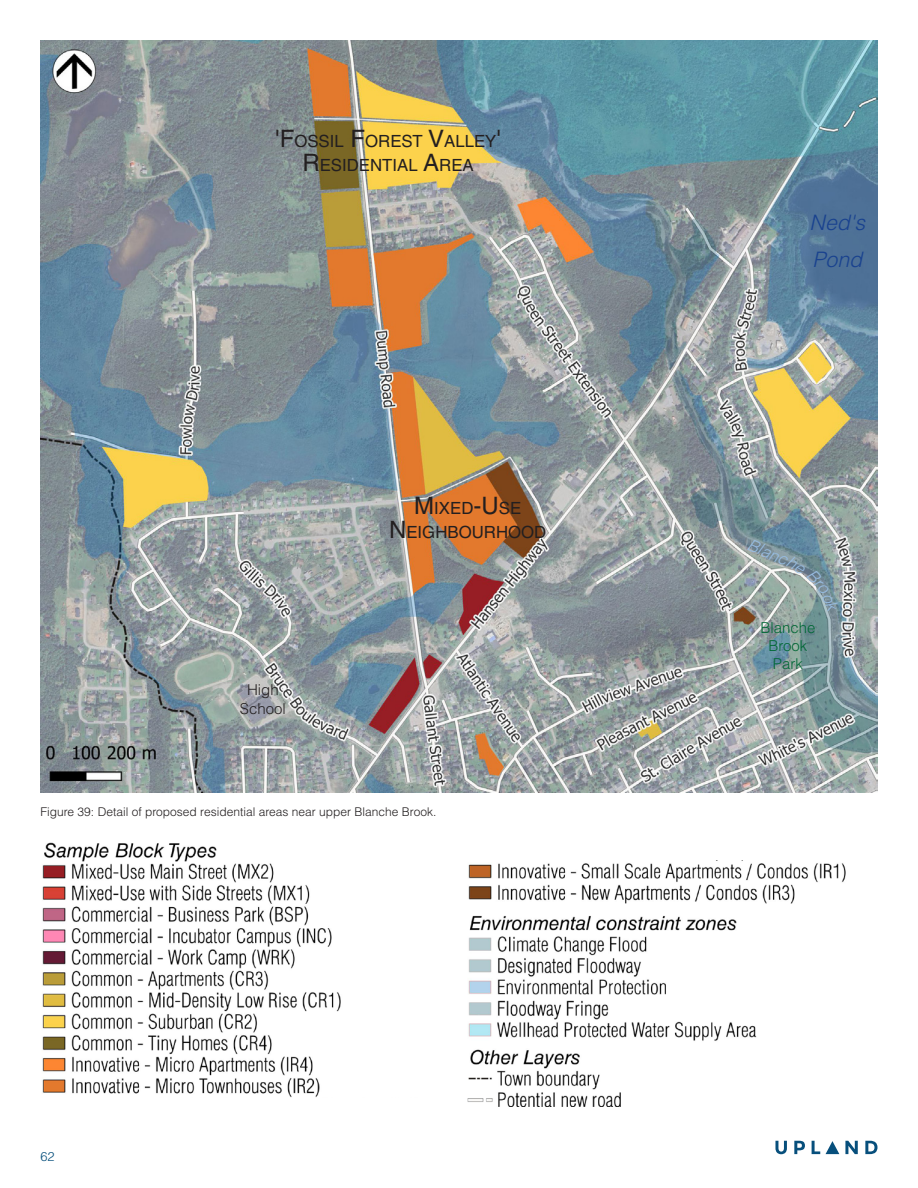
<style>
.page{position:relative;width:918px;height:1188px;background:#fff}
.page>*{position:absolute;margin:0;border:0;box-sizing:border-box;transform-origin:0 0}
.Map_Caption{font:italic 300 21.3px/37.5px "Helvetica LT Std";color:#19428f}
.Map_Caption-2{font:16.8px/24px "Helvetica LT Std";color:#231f20;text-align:center}
.Map_Caption-3{font:300 15px/18.3px "Helvetica LT Std";color:#006835;text-align:center}
.Map_Caption-4{font:300 15px "Helvetica LT Std";color:#231f20}
.t1{font:300 12.75px "Helvetica LT Std";color:#074f7c}
.t2{font:300 12px "Helvetica LT Std";color:#231f20}
.s1{font-size:24px}
</style>
<div class="page">
<svg style="left:775px;top:1141px;width:12px;height:13px"></svg>
<svg style="left:794px;top:1141px;width:11px;height:13px"></svg>
<svg style="left:812px;top:1141px;width:8px;height:13px"></svg>
<svg style="left:845px;top:1141px;width:13px;height:13px"></svg>
<svg style="left:865px;top:1141px;width:12px;height:13px"></svg>
<svg style="left:826px;top:1141px;width:13px;height:13px"></svg>
<img style="left:42px;top:842px;width:299px;height:255px">
<img style="left:467px;top:863px;width:379px;height:244px">
<img style="left:41px;top:40px;width:836px;height:753px">
<svg style="left:748px;top:538px;width:92px;height:75px;background:#8da1a3"></svg>
<p class="Map_Caption-2" style="left:275px;top:129px;width:227px"><span class="s1">'F</span>OSSIL <span class="s1">F</span>OREST <span class="s1">V</span>ALLEY<span class="s1">'</span></p>
<p class="Map_Caption-2" style="left:302px;top:153px;width:173px"><span class="s1">R</span>ESIDENTIAL <span class="s1">A</span>REA</p>
<p class="Map_Caption-4" style="left:247px;top:681px;width:33px">High</p>
<p class="Map_Caption-4" style="left:240px;top:699px;width:47px">School</p>
<p class="Map_Caption-2" style="left:389px;top:496px;width:159px"><span class="s1">M</span>IXED<span class="s1">-U</span> SE<br><span class="s1">N</span> EIGHBOURHOOD</p>
<p class="t2" style="left:40px;top:804px;width:397px">Figure 39: Detail of proposed residential areas near upper Blanche Brook.</p>
<p class="t1" style="left:40px;top:1149px;width:16px">62</p>
<p class="Map_Caption" style="left:810px;top:204px;width:57px">Ned's<br>Pond</p>
<p class="Map_Caption-3" style="left:760px;top:618px;width:57px">Blanche<br>Brook</p>
<p class="Map_Caption-3" style="left:773px;top:655px;width:31px">Park</p>
</div>
